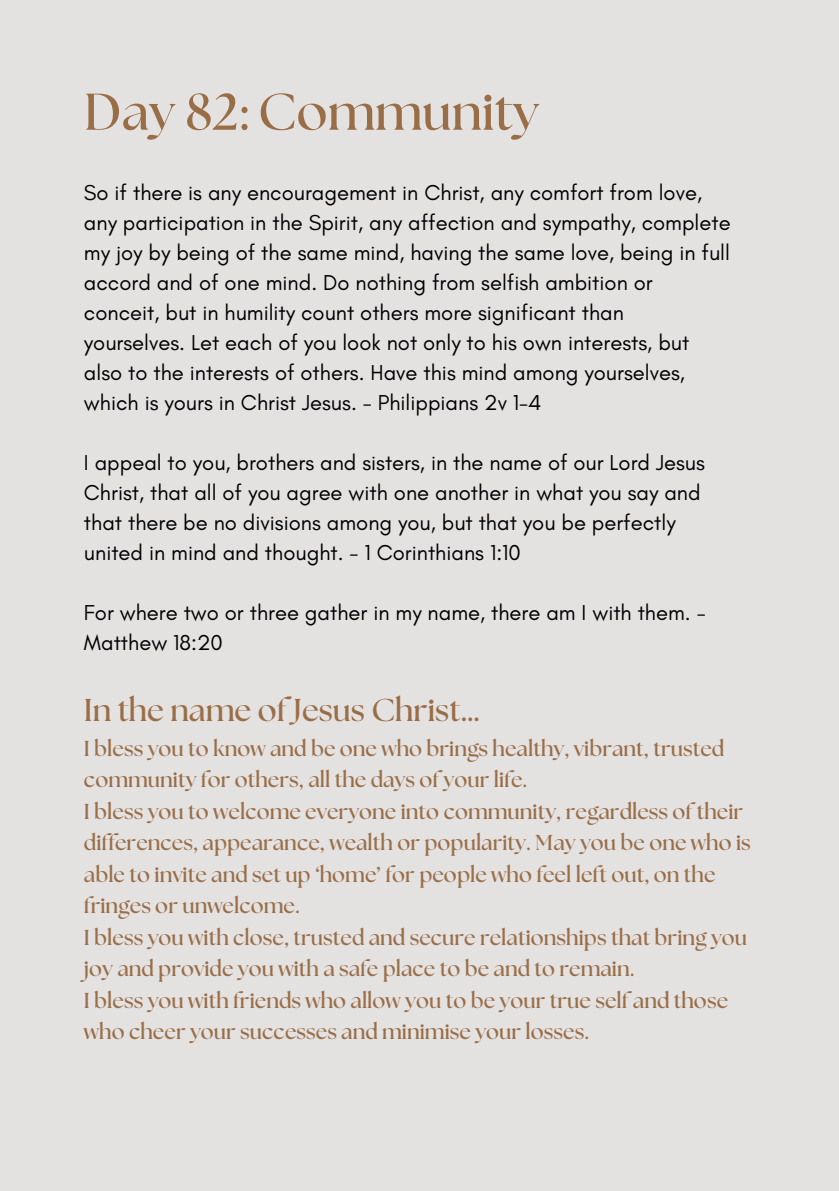
<style>
.page{position:relative;width:839px;height:1191px;background:#fff}
.page>*{position:absolute;margin:0;border:0;box-sizing:border-box;transform-origin:0 0}
.t1{font:700 51.6px "The Seasons";color:#996e47}
.t2{font:700 31.6px "The Seasons";color:#996e47}
.t3{font:22px/30px "Glacial Indifference";color:#000001}
.t4{font:700 21.6px/31.6px "The Seasons";color:#996e47}
</style>
<div class="page">
<div style="left:0;top:0;width:838px;height:1191px;background:#e4e1e1"></div>
<p class="t1" style="left:84px;top:88px;width:456px">Day 82: Community</p>
<h1 class="t3" style="left:84px;top:177px;width:648px">So if there is any encouragement in Christ, any comfort from love, any participation in the Spirit, any affection and sympathy, complete my joy by being of the same mind, having the same love, being in full accord and of one mind. Do nothing from selfish ambition or conceit, but in humility count others more significant than<br>yourselves. Let each of you look not only to his own interests, but also to the interests of others. Have this mind among yourselves, which is yours in Christ Jesus. - Philippians 2v 1-4</h1>
<p class="t3" style="left:84px;top:447px;width:622px">I appeal to you, brothers and sisters, in the name of our Lord Jesus Christ, that all of you agree with one another in what you say and that there be no divisions among you, but that you be perfectly united in mind and thought. - 1 Corinthians 1:10</p>
<p class="t3" style="left:84px;top:597px;width:623px">For where two or three gather in my name, there am I with them. -<br>Matthew 18:20</p>
<h2 class="t2" style="left:84px;top:696px;width:396px">In the name of Jesus Christ…</h2>
<h2 class="t4" style="left:84px;top:734px;width:668px">I bless you to know and be one who brings healthy, vibrant, trusted community for others, all the days of your life.<br>I bless you to welcome everyone into community, regardless of their differences, appearance, wealth or popularity. May you be one who is able to invite and set up ‘home’ for people who feel left out, on the fringes or unwelcome.<br>I bless you with close, trusted and secure relationships that bring you joy and provide you with a safe place to be and to remain.<br>I bless you with friends who allow you to be your true self and those who cheer your successes and minimise your losses.</h2>
</div>
